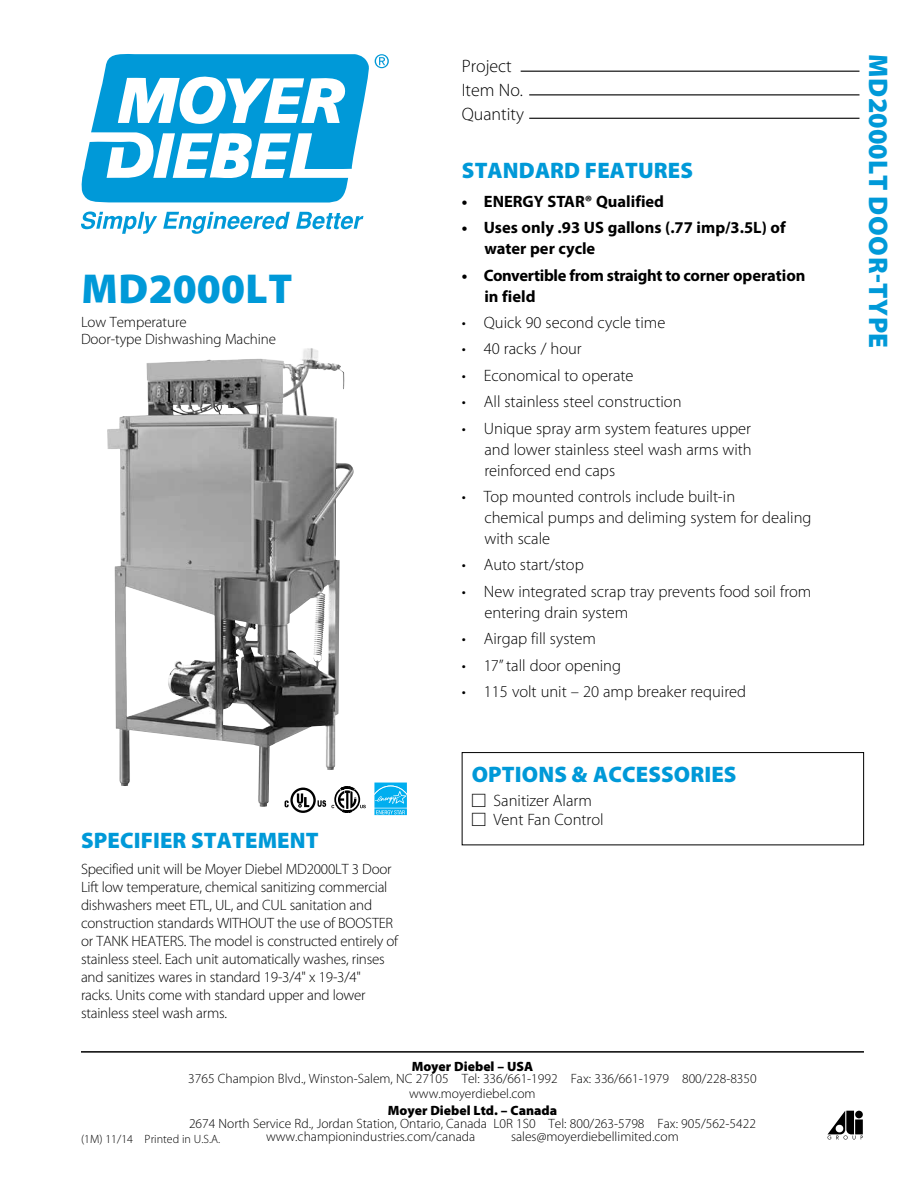
<style>
.page{position:relative;width:918px;height:1188px;background:#fff}
.page>*{position:absolute;margin:0;border:0;box-sizing:border-box;transform-origin:0 0}
.t1{font:900 42px "Myriad Pro";letter-spacing:.01em;color:#0099d8}
.t2{font:900 27px "Myriad Pro";letter-spacing:.02em;color:#0099d8}
.t3{font:900 22.5px "Myriad Pro";letter-spacing:.005em;color:#0099d8}
.t4{font:300 18px/24px "Myriad Pro";color:#000}
.t5{font:300 16.5px/21px "Myriad Pro";color:#000}
.t6{font:700 16.5px/21px "Myriad Pro";color:#000}
.t7{font:700 16.5px/21px "Myriad Pro";letter-spacing:-.02em;color:#000}
.t8{font:300 15px/18px "Myriad Pro";letter-spacing:-.015em;color:#000}
.t9{font:300 13.5px/15px "Myriad Pro";color:#000;text-align:center}
.t10{font:900 13.5px "Myriad Pro";color:#000}
.t11{font:300 12px "Myriad Pro";color:#000}
.s1{font-family:"Universal Newswith Comm Pi";font-weight:400}
</style>
<div class="page">
<div style="left:462px;top:752px;width:402px;height:93px;border:1px solid #000"></div>
<hr style="left:529px;top:118px;width:331px;height:1px;background:#000">
<hr style="left:529px;top:94px;width:331px;height:1px;background:#000">
<hr style="left:521px;top:71px;width:339px;height:1px;background:#000">
<hr style="left:81px;top:1051px;width:783px;height:2px;background:#000">
<svg style="left:81px;top:54px;width:308px;height:180px"></svg>
<img style="left:107px;top:348px;width:247px;height:459px">
<svg style="left:285px;top:787px;width:81px;height:26px"></svg>
<div style="left:855px;top:1111px;width:8px;height:7px;background:#000;border-radius:50%"></div>
<div style="left:855px;top:1119px;width:8px;height:15px;background:#000"></div>
<svg style="left:828px;top:1111px;width:27px;height:29px"></svg>
<svg style="left:374px;top:782px;width:33px;height:34px"></svg>
<svg style="left:374px;top:814px;width:33px;height:1px"></svg>
<svg style="left:374px;top:783px;width:33px;height:31px"></svg>
<h1 class="t1" style="left:81px;top:261px;width:213px">MD2000LT</h1>
<p class="t8" style="left:81px;top:314px;width:197px;line-height:16.5px">Low Temperature<br>Door-type Dishwashing Machine</p>
<h3 class="t3" style="left:81px;top:825px;width:239px">SPECIFIER STATEMENT</h3>
<p class="t8" style="left:81px;top:860px;width:319px">Specified unit will be Moyer Diebel MD2000LT 3 Door Lift low temperature, chemical sanitizing commercial dishwashers meet ETL, UL, and CUL sanitation and construction standards WITHOUT the use of BOOSTER or TANK HEATERS. The model is constructed entirely of stainless steel. Each unit automatically washes, rinses and sanitizes wares in standard 19-3/4" x 19-3/4"<br>racks. Units come with standard upper and lower stainless steel wash arms.</p>
<p class="t4" style="left:462px;top:54px;width:64px">Project<br>Item No.<br>Quantity</p>
<h3 class="t3" style="left:462px;top:155px;width:233px">STANDARD FEATURES</h3>
<p class="t6" style="left:462px;top:190px;width:204px">• ENERGY STAR® Qualified</p>
<p class="t6" style="left:484px;top:217px;width:303px;text-indent:-23px">• Uses only .93 US gallons (.77 imp/3.5L) of water per cycle</p>
<p class="t7" style="left:484px;top:264px;width:323px;text-indent:-23px">• Convertible from straight to corner operation in field</p>
<p class="t5" style="left:462px;top:312px;width:205px">• Quick 90 second cycle time</p>
<p class="t5" style="left:462px;top:338px;width:122px">• 40 racks / hour</p>
<p class="t5" style="left:462px;top:365px;width:173px">• Economical to operate</p>
<p class="t5" style="left:462px;top:391px;width:221px">• All stainless steel construction</p>
<p class="t5" style="left:484px;top:418px;width:269px;text-align:justify;text-indent:-23px">• Unique spray arm system features upper and lower stainless steel wash arms with reinforced end caps</p>
<p class="t5" style="left:484px;top:486px;width:329px;text-indent:-23px">• Top mounted controls include built-in<br>chemical pumps and deliming system for dealing with scale</p>
<p class="t5" style="left:462px;top:554px;width:124px">• Auto start/stop</p>
<p class="t5" style="left:484px;top:581px;width:328px;text-indent:-23px">• New integrated scrap tray prevents food soil from entering drain system</p>
<p class="t5" style="left:462px;top:628px;width:136px">• Airgap fill system</p>
<p class="t5" style="left:462px;top:655px;width:161px">• 17” tall door opening</p>
<p class="t5" style="left:462px;top:681px;width:286px">• 115 volt unit – 20 amp breaker required</p>
<h3 class="t3" style="left:472px;top:759px;width:266px">OPTIONS &amp; ACCESSORIES</h3>
<p class="t5" style="left:472px;top:790px;width:134px;line-height:19px"><span class="s1">:</span> Sanitizer Alarm <span class="s1">:</span> Vent Fan Control</p>
<p class="t10" style="left:412px;top:1057px;width:123px">Moyer Diebel – USA</p>
<p class="t9" style="left:188px;top:1071px;width:570px">3765 Champion Blvd., Winston-Salem, NC 27105 Tel: 336/661-1992 Fax: 336/661-1979 800/228-8350 www.moyerdiebel.com</p>
<p class="t10" style="left:388px;top:1102px;width:171px">Moyer Diebel Ltd. – Canada</p>
<p class="t9" style="left:189px;top:1116px;width:568px">2674 North Service Rd., Jordan Station, Ontario, Canada L0R 1S0 Tel: 800/263-5798 Fax: 905/562-5422</p>
<p class="t11" style="left:81px;top:1132px;width:141px">(1M) 11/14 Printed in U.S.A.</p>
<p class="t9" style="left:266px;top:1129px;width:211px">www.championindustries.com/canada</p>
<p class="t9" style="left:511px;top:1129px;width:169px">sales@moyerdiebellimited.com</p>
<h2 class="t2" style="left:896px;top:54px;width:296px;rotate:90deg">MD2000LT DOOR-TYPE</h2>
</div>
